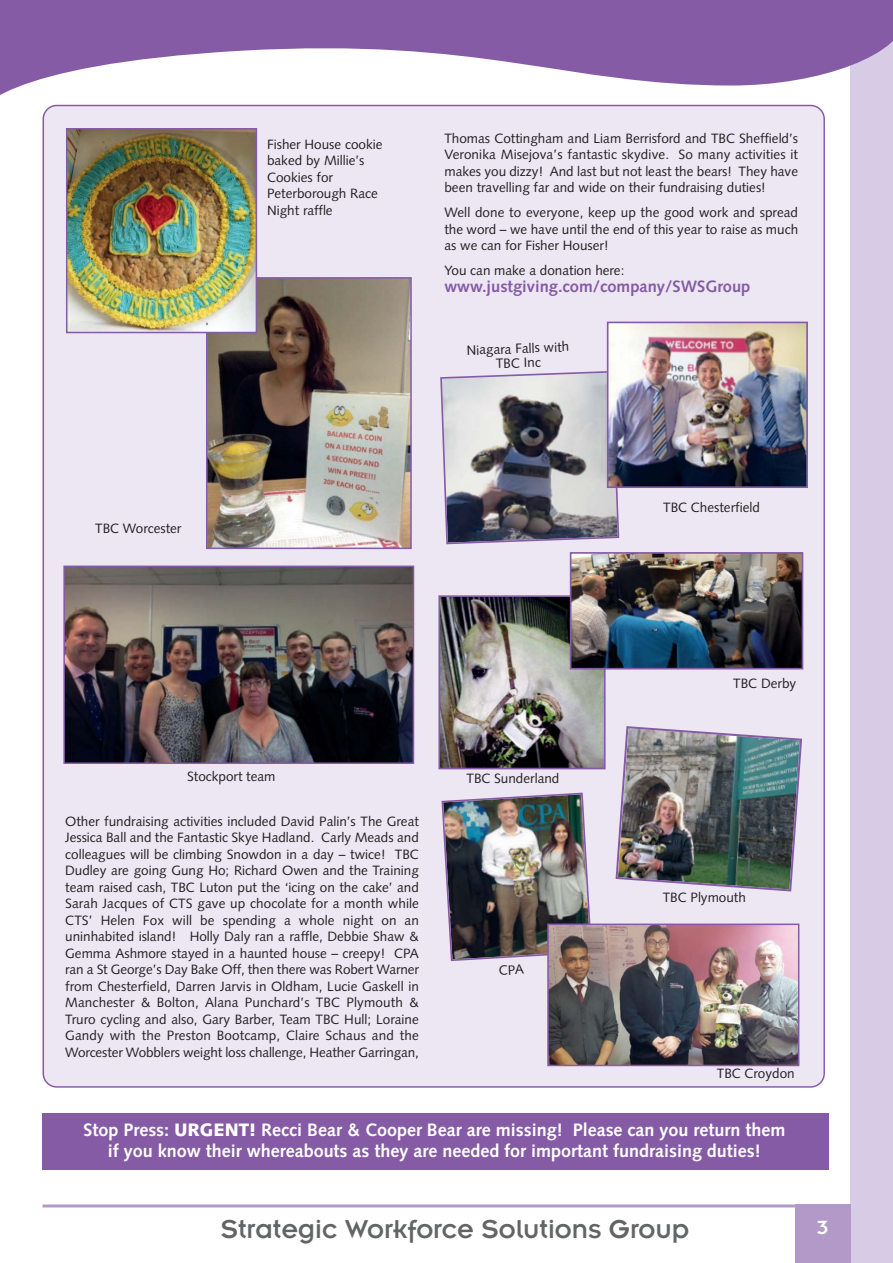
<style>
.page{position:relative;width:893px;height:1263px;background:#fff}
.page>*{position:absolute;margin:0;border:0;box-sizing:border-box;transform-origin:0 0}
.t1{font:28.5px "Insignia";color:#636466}
.t2{font:21px "Insignia";color:#fff}
.t3{font:700 18px/21.6px "Syntax";color:#fff;text-align:center}
.t4{font:700 16.5px "Syntax";color:#865ba6}
.t5{font:13.5px/16.5px "Syntax";color:#231f20;text-align:justify}
.s1{font-weight:900}
</style>
<div class="page">
<div style="left:850px;top:0;width:43px;height:1263px;background:#d7cbe5"></div>
<hr style="left:43px;top:1204px;width:806px;height:3px;background:#b399c8">
<svg style="left:0;top:5px;width:893px;height:100px;fill:#865ba6"></svg>
<div style="left:795px;top:1204px;width:55px;height:59px;background:#b399c8"></div>
<div style="left:0;top:0;width:893px;height:5px;background:#865ba6"></div>
<div style="left:43px;top:105px;width:782px;height:983px;background:#ece7f3"></div>
<img style="left:209px;top:280px;width:200px;height:266px">
<div style="left:206px;top:277px;width:206px;height:272px;border:2px solid #865ba6"></div>
<img style="left:66px;top:568px;width:345px;height:193px">
<div style="left:63px;top:565px;width:351px;height:199px;border:2px solid #865ba6"></div>
<img style="left:69px;top:131px;width:185px;height:199px">
<div style="left:66px;top:128px;width:191px;height:205px;border:2px solid #865ba6"></div>
<svg style="left:439px;top:370px;width:181px;height:175px;background:#9c9ba2"></svg>
<img style="left:610px;top:325px;width:195px;height:160px">
<div style="left:607px;top:322px;width:201px;height:166px;border:2px solid #865ba6"></div>
<img style="left:441px;top:598px;width:162px;height:168px">
<div style="left:438px;top:595px;width:168px;height:174px;border:2px solid #865ba6"></div>
<img style="left:614px;top:725px;width:189px;height:167px">
<img style="left:573px;top:555px;width:227px;height:111px">
<div style="left:570px;top:552px;width:233px;height:117px;border:2px solid #865ba6"></div>
<div style="left:43px;top:1114px;width:786px;height:56px;background:#865ba6"></div>
<img style="left:550px;top:926px;width:246px;height:137px">
<div style="left:547px;top:923px;width:252px;height:143px;border:2px solid #865ba6"></div>
<img style="left:441px;top:792px;width:152px;height:183px">
<p class="t5" style="left:95px;top:522px;width:88px">TBC Worcester</p>
<p class="t5" style="left:267px;top:137px;width:117px;text-align:left">Fisher House cookie baked by Millie’s<br>Cookies for<br>Peterborough Race<br>Night raffle</p>
<p class="t5" style="left:444px;top:131px;width:355px">Thomas Cottingham and Liam Berrisford and TBC Sheffield’s Veronika Misejova’s fantastic skydive. So many activities it makes you dizzy! And last but not least the bears! They have been travelling far and wide on their fundraising duties!</p>
<p class="t5" style="left:444px;top:206px;width:355px">Well done to everyone, keep up the good work and spread the word – we have until the end of this year to raise as much as we can for Fisher Houser!</p>
<p class="t5" style="left:444px;top:264px;width:182px">You can make a donation here:</p>
<p class="t4" style="left:444px;top:279px;width:307px">www.justgiving.com/company/SWSGroup</p>
<p class="t5" style="left:466px;top:344px;width:104px;line-height:14.5px;text-align:center;rotate:-2deg">Niagara Falls with<br>TBC Inc</p>
<p class="t5" style="left:663px;top:500px;width:98px">TBC Chesterfield</p>
<p class="t5" style="left:187px;top:770px;width:90px">Stockport team</p>
<p class="t5" style="left:65px;top:814px;width:355px">Other fundraising activities included David Palin’s The Great Jessica Ball and the Fantastic Skye Hadland. Carly Meads and colleagues will be climbing Snowdon in a day – twice! TBC Dudley are going Gung Ho; Richard Owen and the Training team raised cash, TBC Luton put the ‘icing on the cake’ and Sarah Jacques of CTS gave up chocolate for a month while CTS’ Helen Fox will be spending a whole night on an uninhabited island! Holly Daly ran a raffle, Debbie Shaw &amp; Gemma Ashmore stayed in a haunted house – creepy! CPA ran a St George’s Day Bake Off, then there was Robert Warner from Chesterfield, Darren Jarvis in Oldham, Lucie Gaskell in Manchester &amp; Bolton, Alana Punchard’s TBC Plymouth &amp; Truro cycling and also, Gary Barber, Team TBC Hull; Loraine Gandy with the Preston Bootcamp, Claire Schaus and the Worcester Wobblers weight loss challenge, Heather Garringan,</p>
<p class="t5" style="left:466px;top:771px;width:94px">TBC Sunderland</p>
<p class="t5" style="left:733px;top:676px;width:64px">TBC Derby</p>
<p class="t5" style="left:663px;top:890px;width:85px">TBC Plymouth</p>
<p class="t5" style="left:717px;top:1066px;width:79px">TBC Croydon</p>
<h3 class="t3" style="left:83px;top:1120px;width:703px">Stop Press: <span class="s1">URGENT!</span> Recci Bear &amp; Cooper Bear are missing! Please can you return them if you know their whereabouts as they are needed for important fundraising duties!</h3>
<h1 class="t1" style="left:221px;top:1220px;width:470px">Strategic Workforce Solutions Group</h1>
<h2 class="t2" style="left:817px;top:1220px;width:13px">3</h2>
</div>
